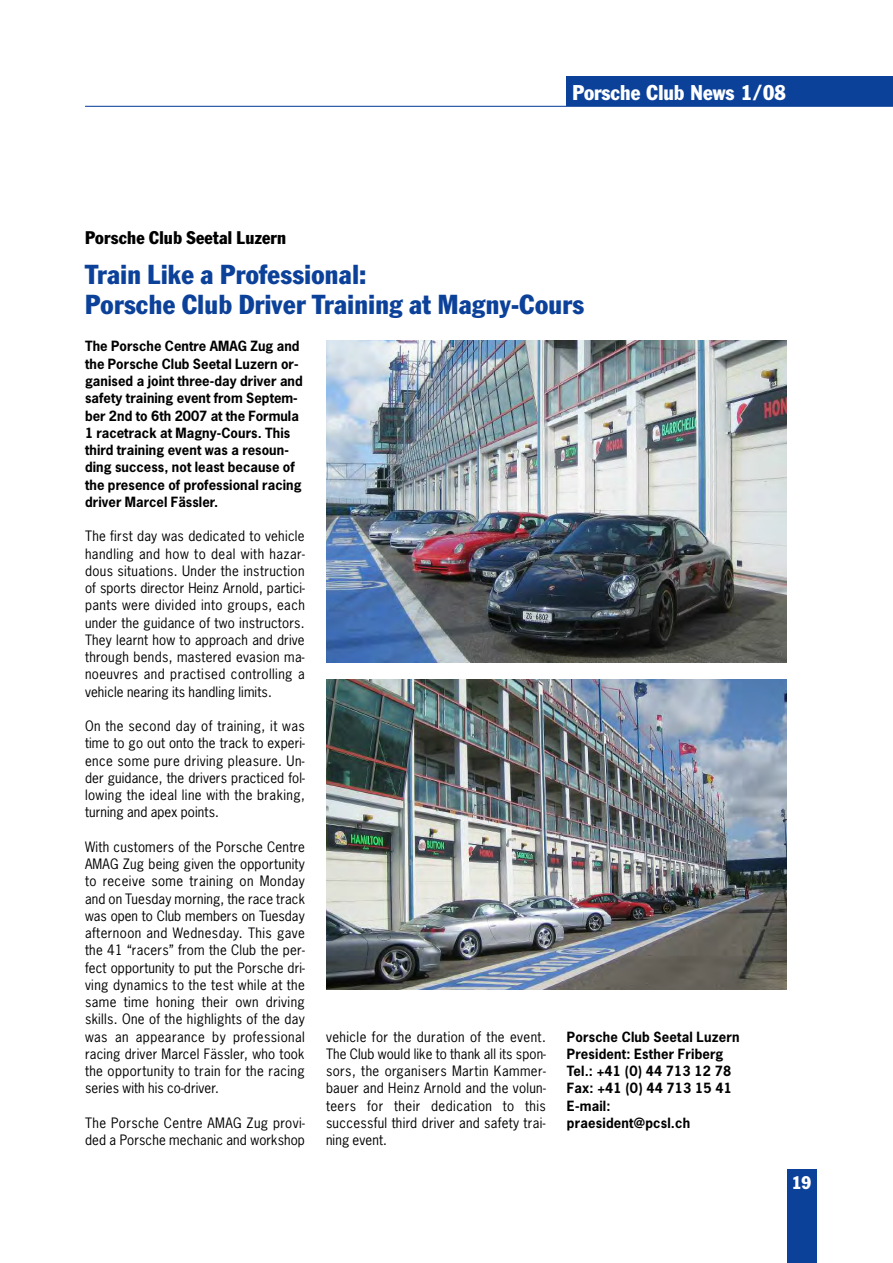
<style>
.page{position:relative;width:893px;height:1263px;background:#fff}
.page>*{position:absolute;margin:0;border:0;box-sizing:border-box;transform-origin:0 0}
.t1{font:condensed 27px/29.2px "Franklin Gothic";letter-spacing:.015em;color:#0c419a}
.t2{font:condensed 21px "Franklin Gothic";color:#fff}
.t3{font:condensed 18px "Franklin Gothic";letter-spacing:.015em;color:#000}
.t4{font:condensed 18px "Franklin Gothic";color:#fff}
.t5{font:13.5px/17.2px "News Gothic";letter-spacing:.02em;color:#000;text-align:justify}
.t6{font:700 13.35px/17.2px "News Gothic";letter-spacing:.005em;color:#000}
</style>
<div class="page">
<div style="left:567px;top:77px;width:326px;height:29px;background:#0c419a"></div>
<div style="left:787px;top:1169px;width:29px;height:94px;background:#0c419a"></div>
<hr style="left:85px;top:106px;width:808px;height:1px;background:#0c419a">
<img style="left:326px;top:679px;width:461px;height:311px">
<img style="left:326px;top:340px;width:461px;height:322px">
<h2 class="t2" style="left:572px;top:85px;width:215px">Porsche Club News 1/08</h2>
<h3 class="t3" style="left:85px;top:231px;width:203px">Porsche Club Seetal Luzern</h3>
<h1 class="t1" style="left:85px;top:262px;width:501px">Train Like a Professional:<br>Porsche Club Driver Training at Magny-Cours</h1>
<p class="t6" style="left:85px;top:338px;width:219px">The Porsche Centre AMAG Zug and the Porsche Club Seetal Luzern or&shy;ganised a joint three-day driver and safety training event from Septem&shy;ber 2nd to 6th 2007 at the Formula 1 racetrack at Magny-Cours. This third training event was a resoun&shy;ding success, not least because of the presence of professional racing driver Marcel Fässler.</p>
<p class="t5" style="left:85px;top:528px;width:221px">The first day was dedicated to vehicle handling and how to deal with hazar&shy;dous situations. Under the instruction of sports director Heinz Arnold, partici&shy;pants were divided into groups, each under the guidance of two instructors.<br>They learnt how to approach and drive through bends, mastered evasion ma&shy;noeuvres and practised controlling a vehicle nearing its handling limits.</p>
<p class="t5" style="left:85px;top:718px;width:221px">On the second day of training, it was time to go out onto the track to experi&shy;ence some pure driving pleasure. Un&shy;der guidance, the drivers practiced fol&shy;lowing the ideal line with the braking, turning and apex points.</p>
<p class="t5" style="left:85px;top:838px;width:221px">With customers of the Porsche Centre AMAG Zug being given the opportunity to receive some training on Monday and on Tuesday morning, the race track was open to Club members on Tuesday afternoon and Wednesday. This gave the 41 “racers” from the Club the per&shy;fect opportunity to put the Porsche dri&shy;ving dynamics to the test while at the same time honing their own driving skills. One of the highlights of the day was an appearance by professional racing driver Marcel Fässler, who took the opportunity to train for the racing series with his co-driver.</p>
<p class="t5" style="left:85px;top:1114px;width:221px">The Porsche Centre AMAG Zug provi&shy;ded a Porsche mechanic and workshop</p>
<p class="t5" style="left:326px;top:1028px;width:221px">vehicle for the duration of the event.<br>The Club would like to thank all its spon&shy;sors, the organisers Martin Kammer&shy;bauer and Heinz Arnold and the volun&shy;teers for their dedication to this successful third driver and safety trai&shy;ning event.</p>
<p class="t6" style="left:567px;top:1028px;width:174px">Porsche Club Seetal Luzern<br>President: Esther Friberg<br>Tel.: +41 (0) 44 713 12 78<br>Fax: +41 (0) 44 713 15 41<br>E-mail:<br>praesident@pcsl.ch</p>
<h3 class="t4" style="left:792px;top:1176px;width:21px">19</h3>
</div>
